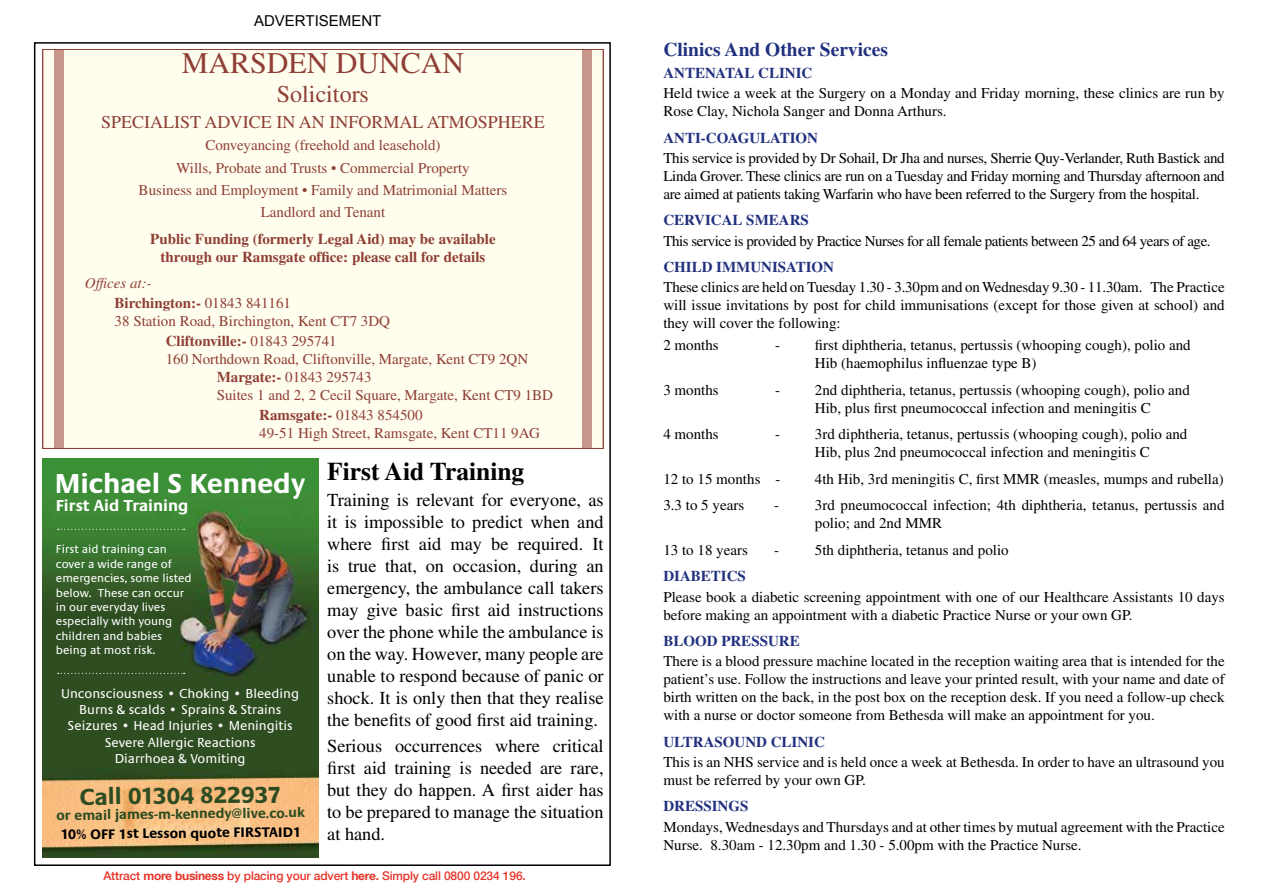
<style>
.page{position:relative;width:1263px;height:893px;background:#fff}
.page>*{position:absolute;margin:0;border:0;box-sizing:border-box;transform-origin:0 0}
.t1{font:30px "Times LT Std";color:#8f3f35}
.t2{font:700 28.5px "Praxis";color:#fff}
.t3{font:700 25.5px "Times LT Std";color:#000}
.t4{font:700 24px "Praxis";color:#2e4c21}
.t5{font:24px "Times LT Std";color:#8f3f35}
.t6{font:700 19.5px "Times LT Std";color:#22317f}
.t7{font:18.3px/21.9px "Times LT Std";color:#000;text-align:justify}
.t8{font:18px "Times LT Std";color:#8f3f35}
.t9{font:700 16.5px "Praxis";color:#fff}
.t10{font:15px/18px "Times LT Std";color:#000}
.t11{font:15px/22.2px "Times LT Std";color:#8f3f35;text-align:center}
.t12{font:700 15px/18px "Times LT Std";color:#8f3f35;text-align:center}
.t13{font:700 15px "Times LT Std";color:#22317f}
.t14{font:15px "Times LT Std";letter-spacing:-.03em;color:#000}
.t15{font:15px "Arial";color:#000}
.t16{font:700 14.25px "Praxis";color:#2e4c21}
.t17{font:700 14.25px "Praxis";color:#000}
.t18{font:13.5px/16.2px "Praxis";color:#fff;text-align:center}
.t19{font:12px/14.4px "Praxis";color:#fff}
.t20{font:500 12px "Helvetica Neue LT Com";letter-spacing:-.01em;color:#e63329}
.s1{font-weight:400;font-style:italic}
.s2{font-weight:400}
.s3{font-weight:700}
</style>
<div class="page">
<div style="left:42px;top:49px;width:562px;height:400px;background:#fffdee"></div>
<div style="left:54px;top:49px;width:10px;height:399px;background:#c7978b"></div>
<div style="left:582px;top:49px;width:9px;height:399px;background:#c7978b"></div>
<img style="left:42px;top:458px;width:277px;height:400px">
<svg style="left:58px;top:529px;width:127px;height:1px"></svg>
<svg style="left:58px;top:673px;width:127px;height:1px"></svg>
<p class="t15" style="left:254px;top:11px;width:129px">ADVERTISEMENT</p>
<h1 class="t1" style="left:182px;top:46px;width:284px">MARSDEN DUNCAN</h1>
<h3 class="t5" style="left:277px;top:81px;width:94px">Solicitors</h3>
<p class="t8" style="left:101px;top:112px;width:445px">SPECIALIST ADVICE IN AN INFORMAL ATMOSPHERE</p>
<p class="t11" style="left:139px;top:134px;width:370px">Conveyancing (freehold and leasehold)<br>Wills, Probate and Trusts • Commercial Property<br>Business and Employment • Family and Matrimonial Matters Landlord and Tenant</p>
<p class="t12" style="left:150px;top:229px;width:347px">Public Funding (formerly Legal Aid) may be available through our Ramsgate office: please call for details</p>
<p class="t12" style="left:115px;top:273px;width:178px;line-height:20.1px;text-align:left;text-indent:-30px"><span class="s1">Offices at:-<br></span>Birchington:- <span class="s2">01843 841161</span></p>
<p class="t11" style="left:115px;top:311px;width:277px;line-height:20.1px">38 Station Road, Birchington, Kent CT7 3DQ<br><span class="s3">Cliftonville:-</span> 01843 295741</p>
<p class="t11" style="left:217px;top:350px;width:338px;line-height:18px;text-align:left;text-indent:-51px">160 Northdown Road, Cliftonville, Margate, Kent CT9 2QN<br><span class="s3">Margate:-</span> 01843 295743<br>Suites 1 and 2, 2 Cecil Square, Margate, Kent CT9 1BD</p>
<p class="t11" style="left:259px;top:406px;width:282px;line-height:18px;text-align:left"><span class="s3">Ramsgate:-</span> 01843 854500<br>49-51 High Street, Ramsgate, Kent CT11 9AG</p>
<h3 class="t3" style="left:327px;top:456px;width:199px">First Aid Training</h3>
<p class="t7" style="left:327px;top:489px;width:278px">Training is relevant for everyone, as it is impossible to predict when and where first aid may be required. It is true that, on occasion, during an emergency, the ambulance call takers may give basic first aid instructions over the phone while the ambulance is on the way. However, many people are unable to respond because of panic or shock. It is only then that they realise the benefits of good first aid training.</p>
<p class="t7" style="left:327px;top:735px;width:278px">Serious occurrences where critical first aid training is needed are rare, but they do happen. A first aider has to be prepared to manage the situation at hand.</p>
<h2 class="t2" style="left:55px;top:468px;width:252px">Michael S Kennedy</h2>
<p class="t9" style="left:56px;top:497px;width:134px">First Aid Training</p>
<p class="t19" style="left:56px;top:542px;width:137px">First aid training can cover a wide range of emergencies, some listed below. These can occur in our everyday lives especially with young children and babies being at most risk.</p>
<p class="t18" style="left:61px;top:686px;width:239px">Unconsciousness • Choking • Bleeding<br>Burns &amp; scalds • Sprains &amp; Strains<br>Seizures • Head Injuries • Meningitis<br>Severe Allergic Reactions<br>Diarrhoea &amp; Vomiting</p>
<h3 class="t4" style="left:79px;top:784px;width:203px;rotate:-1deg">Call 01304 822937</h3>
<p class="t16" style="left:56px;top:808px;width:250px;rotate:-1deg">or email james-m-kennedy@live.co.uk</p>
<p class="t17" style="left:61px;top:827px;width:242px;rotate:-1deg">10% OFF 1st Lesson quote FIRSTAID1</p>
<p class="t20" style="left:103px;top:869px;width:424px">Attract <span class="s3">more business</span> by placing your advert <span class="s3">here.</span> Simply call 0800 0234 196.</p>
<h3 class="t6" style="left:663px;top:38px;width:226px">Clinics And Other Services</h3>
<p class="t13" style="left:663px;top:64px;width:151px">ANTENATAL CLINIC</p>
<p class="t10" style="left:663px;top:84px;width:563px">Held twice a week at the Surgery on a Monday and Friday morning, these clinics are run by<br>Rose Clay, Nichola Sanger and Donna Arthurs.</p>
<p class="t13" style="left:663px;top:129px;width:156px">ANTI-COAGULATION</p>
<p class="t10" style="left:663px;top:149px;width:563px;text-align:justify">This service is provided by Dr Sohail, Dr Jha and nurses, Sherrie Quy-Verlander, Ruth Bastick and Linda Grover. These clinics are run on a Tuesday and Friday morning and Thursday afternoon and are aimed at patients taking Warfarin who have been referred to the Surgery from the hospital.</p>
<p class="t13" style="left:663px;top:211px;width:147px">CERVICAL SMEARS</p>
<p class="t14" style="left:663px;top:232px;width:549px">This service is provided by Practice Nurses for all female patients between 25 and 64 years of age.</p>
<p class="t13" style="left:663px;top:258px;width:172px">CHILD IMMUNISATION</p>
<p class="t10" style="left:663px;top:278px;width:563px;text-align:justify">These clinics are held on Tuesday 1.30 - 3.30pm and on Wednesday 9.30 - 11.30am. The Practice will issue invitations by post for child immunisations (except for those given at school) and they will cover the following:</p>
<p class="t10" style="left:663px;top:336px;width:57px">2 months</p>
<p class="t10" style="left:815px;top:336px;width:377px;text-indent:-40px">- first diphtheria, tetanus, pertussis (whooping cough), polio and<br>Hib (haemophilus influenzae type B)</p>
<p class="t10" style="left:663px;top:381px;width:57px">3 months</p>
<p class="t10" style="left:775px;top:381px;width:416px;text-align:center">- 2nd diphtheria, tetanus, pertussis (whooping cough), polio and<br>Hib, plus first pneumococcal infection and meningitis C</p>
<p class="t10" style="left:663px;top:425px;width:57px">4 months</p>
<p class="t10" style="left:775px;top:425px;width:414px;text-align:center">- 3rd diphtheria, tetanus, pertussis (whooping cough), polio and<br>Hib, plus 2nd pneumococcal infection and meningitis C</p>
<p class="t10" style="left:663px;top:470px;width:119px">12 to 15 months -</p>
<p class="t10" style="left:815px;top:470px;width:410px">4th Hib, 3rd meningitis C, first MMR (measles, mumps and rubella)</p>
<p class="t10" style="left:663px;top:496px;width:82px">3.3 to 5 years</p>
<p class="t10" style="left:815px;top:496px;width:411px;text-indent:-41px">- 3rd pneumococcal infection; 4th diphtheria, tetanus, pertussis and polio; and 2nd MMR</p>
<p class="t10" style="left:663px;top:541px;width:86px">13 to 18 years</p>
<p class="t10" style="left:774px;top:541px;width:236px">- 5th diphtheria, tetanus and polio</p>
<p class="t13" style="left:663px;top:567px;width:84px">DIABETICS</p>
<p class="t10" style="left:663px;top:587px;width:563px">Please book a diabetic screening appointment with one of our Healthcare Assistants 10 days before making an appointment with a diabetic Practice Nurse or your own GP.</p>
<p class="t13" style="left:663px;top:632px;width:138px">BLOOD PRESSURE</p>
<p class="t10" style="left:663px;top:652px;width:563px;text-align:justify">There is a blood pressure machine located in the reception waiting area that is intended for the patient’s use. Follow the instructions and leave your printed result, with your name and date of birth written on the back, in the post box on the reception desk. If you need a follow-up check with a nurse or doctor someone from Bethesda will make an appointment for you.</p>
<p class="t13" style="left:663px;top:733px;width:163px">ULTRASOUND CLINIC</p>
<p class="t10" style="left:663px;top:753px;width:563px">This is an NHS service and is held once a week at Bethesda. In order to have an ultrasound you must be referred by your own GP.</p>
<p class="t13" style="left:663px;top:797px;width:87px">DRESSINGS</p>
<p class="t10" style="left:663px;top:817px;width:563px">Mondays, Wednesdays and Thursdays and at other times by mutual agreement with the Practice<br>Nurse. 8.30am - 12.30pm and 1.30 - 5.00pm with the Practice Nurse.</p>
</div>
